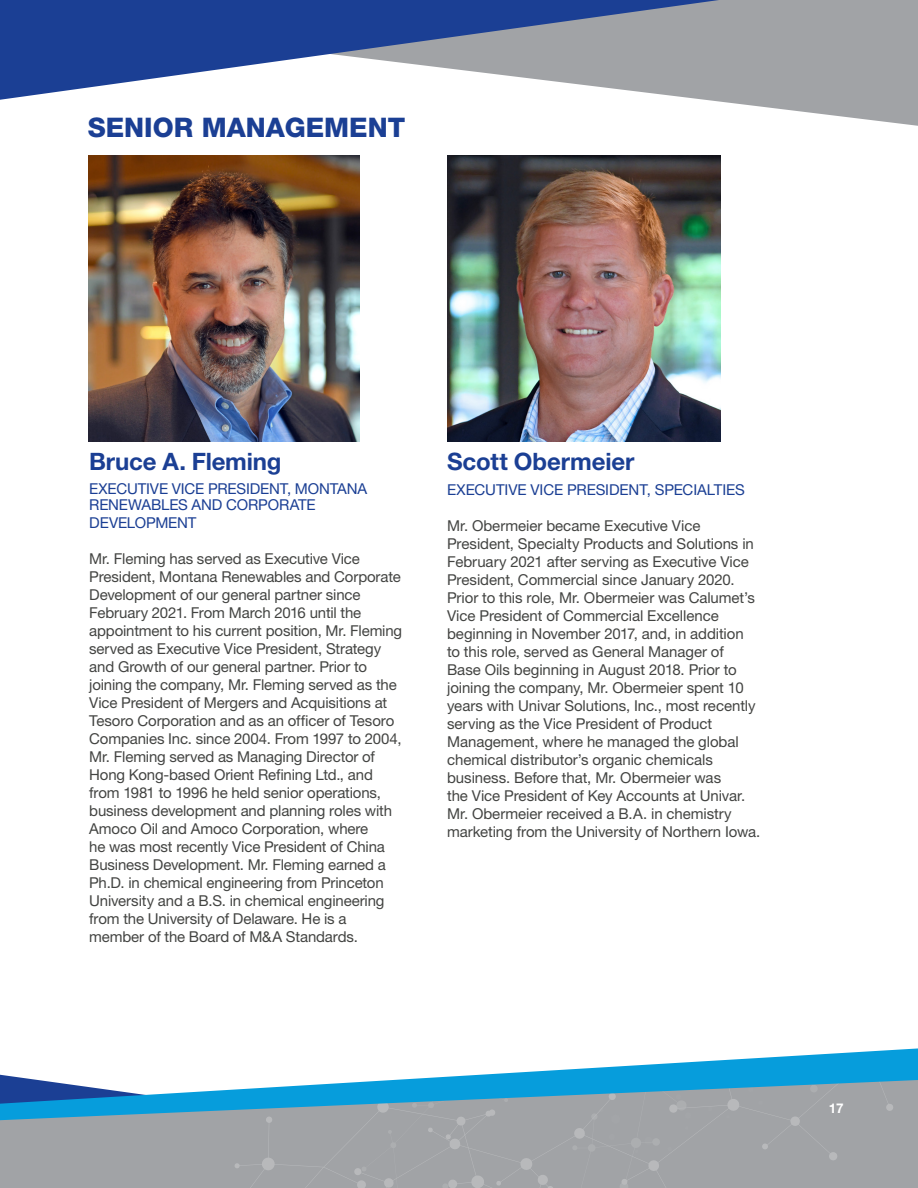
<style>
.page{position:relative;width:918px;height:1188px;background:#fff}
.page>*{position:absolute;margin:0;border:0;box-sizing:border-box;transform-origin:0 0}
.t1{font:800 27px "Helvetica Neue LT Std";color:#1b3f94}
.t2{font:700 24px "Helvetica Neue LT Std";letter-spacing:-.005em;color:#1b3f94}
.t3{font:15px/18px "Helvetica Neue LT Std";letter-spacing:-.005em;color:#434442}
.t4{font:15px/16.5px "Helvetica Neue LT Std";letter-spacing:-.01em;color:#1b3f94}
.t5{font:700 13.5px "Helvetica Neue LT Std";color:#fff}
</style>
<div class="page">
<svg style="left:708px;top:0;width:210px;height:126px;background:#abacaf"></svg>
<svg style="left:0;top:0;width:719px;height:100px"></svg>
<img style="left:88px;top:156px;width:271px;height:286px">
<img style="left:447px;top:156px;width:273px;height:286px">
<div style="left:25px;top:1161px;width:327px;height:27px;background:#a1a3a6"></div>
<div style="left:352px;top:1161px;width:566px;height:27px;background:#a1a3a6"></div>
<svg style="left:0;top:1048px;width:918px;height:113px;fill:#a1a3a6"></svg>
<h1 class="t1" style="left:88px;top:112px;width:319px">SENIOR MANAGEMENT</h1>
<h2 class="t2" style="left:89px;top:447px;width:194px">Bruce A. Fleming</h2>
<p class="t4" style="left:89px;top:480px;width:280px">EXECUTIVE VICE PRESIDENT, MONTANA<br>RENEWABLES AND CORPORATE</p>
<p class="t4" style="left:89px;top:514px;width:109px">DEVELOPMENT</p>
<p class="t3" style="left:89px;top:550px;width:314px">Mr. Fleming has served as Executive Vice President, Montana Renewables and Corporate Development of our general partner since February 2021. From March 2016 until the appointment to his current position, Mr. Fleming served as Executive Vice President, Strategy and Growth of our general partner. Prior to joining the company, Mr. Fleming served as the Vice President of Mergers and Acquisitions at Tesoro Corporation and as an officer of Tesoro Companies Inc. since 2004. From 1997 to 2004, Mr. Fleming served as Managing Director of Hong Kong-based Orient Refining Ltd., and from 1981 to 1996 he held senior operations, business development and planning roles with Amoco Oil and Amoco Corporation, where<br>he was most recently Vice President of China Business Development. Mr. Fleming earned a Ph.D. in chemical engineering from Princeton University and a B.S. in chemical engineering from the University of Delaware. He is a member of the Board of M&amp;A Standards.</p>
<h2 class="t2" style="left:447px;top:447px;width:189px">Scott Obermeier</h2>
<p class="t4" style="left:447px;top:481px;width:299px">EXECUTIVE VICE PRESIDENT, SPECIALTIES</p>
<p class="t3" style="left:447px;top:517px;width:315px">Mr. Obermeier became Executive Vice President, Specialty Products and Solutions in February 2021 after serving as Executive Vice President, Commercial since January 2020.<br>Prior to this role, Mr. Obermeier was Calumet’s Vice President of Commercial Excellence beginning in November 2017, and, in addition to this role, served as General Manager of Base Oils beginning in August 2018. Prior to joining the company, Mr. Obermeier spent 10 years with Univar Solutions, Inc., most recently serving as the Vice President of Product Management, where he managed the global chemical distributor’s organic chemicals business. Before that, Mr. Obermeier was<br>the Vice President of Key Accounts at Univar.<br>Mr. Obermeier received a B.A. in chemistry marketing from the University of Northern Iowa.</p>
<p class="t5" style="left:829px;top:1100px;width:17px">17</p>
</div>
